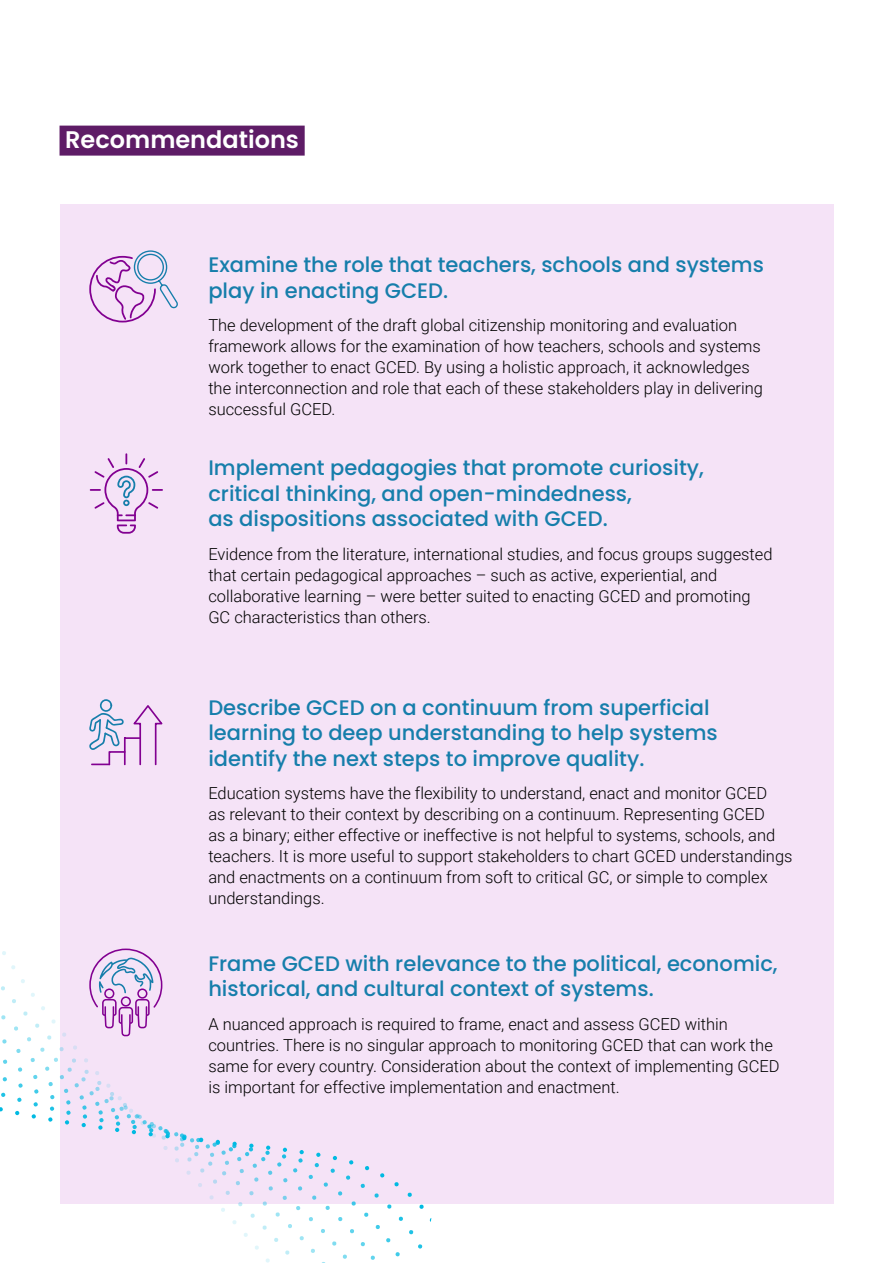
<style>
.page{position:relative;width:893px;height:1263px;background:#fff}
.page>*{position:absolute;margin:0;border:0;box-sizing:border-box;transform-origin:0 0}
.t1{font:600 24px "Poppins";color:#fff}
.t2{font:500 21px/25.2px "Poppins";color:#167eab}
.t3{font:300 16.5px/21px "Roboto";color:#000}
</style>
<div class="page">
<div style="left:60px;top:204px;width:773px;height:999px;background:#f5e3f7"></div>
<svg style="left:89px;top:250px;width:89px;height:73px"></svg>
<svg style="left:89px;top:699px;width:74px;height:66px"></svg>
<div style="left:60px;top:126px;width:245px;height:30px;background:#5e1c66"></div>
<svg style="left:0;top:951px;width:434px;height:271px"></svg>
<svg style="left:89px;top:948px;width:73px;height:88px"></svg>
<svg style="left:90px;top:453px;width:73px;height:81px"></svg>
<h1 class="t1" style="left:65px;top:126px;width:235px">Recommendations</h1>
<p class="t2" style="left:208px;top:253px;width:557px">Examine the role that teachers, schools and systems play in enacting GCED.</p>
<p class="t3" style="left:208px;top:314px;width:556px">The development of the draft global citizenship monitoring and evaluation framework allows for the examination of how teachers, schools and systems work together to enact GCED. By using a holistic approach, it acknowledges the interconnection and role that each of these stakeholders play in delivering successful GCED.</p>
<p class="t2" style="left:208px;top:456px;width:497px">Implement pedagogies that promote curiosity, critical thinking, and open-mindedness,<br>as dispositions associated with GCED.</p>
<p class="t3" style="left:208px;top:543px;width:566px">Evidence from the literature, international studies, and focus groups suggested that certain pedagogical approaches – such as active, experiential, and collaborative learning – were better suited to enacting GCED and promoting GC characteristics than others.</p>
<p class="t2" style="left:208px;top:695px;width:511px">Describe GCED on a continuum from superficial learning to deep understanding to help systems identify the next steps to improve quality.</p>
<p class="t3" style="left:208px;top:782px;width:586px">Education systems have the flexibility to understand, enact and monitor GCED<br>as relevant to their context by describing on a continuum. Representing GCED<br>as a binary; either effective or ineffective is not helpful to systems, schools, and teachers. It is more useful to support stakeholders to chart GCED understandings and enactments on a continuum from soft to critical GC, or simple to complex understandings.</p>
<p class="t2" style="left:208px;top:951px;width:571px">Frame GCED with relevance to the political, economic, historical, and cultural context of systems.</p>
<p class="t3" style="left:208px;top:1012px;width:573px">A nuanced approach is required to frame, enact and assess GCED within countries. There is no singular approach to monitoring GCED that can work the same for every country. Consideration about the context of implementing GCED is important for effective implementation and enactment.</p>
</div>
